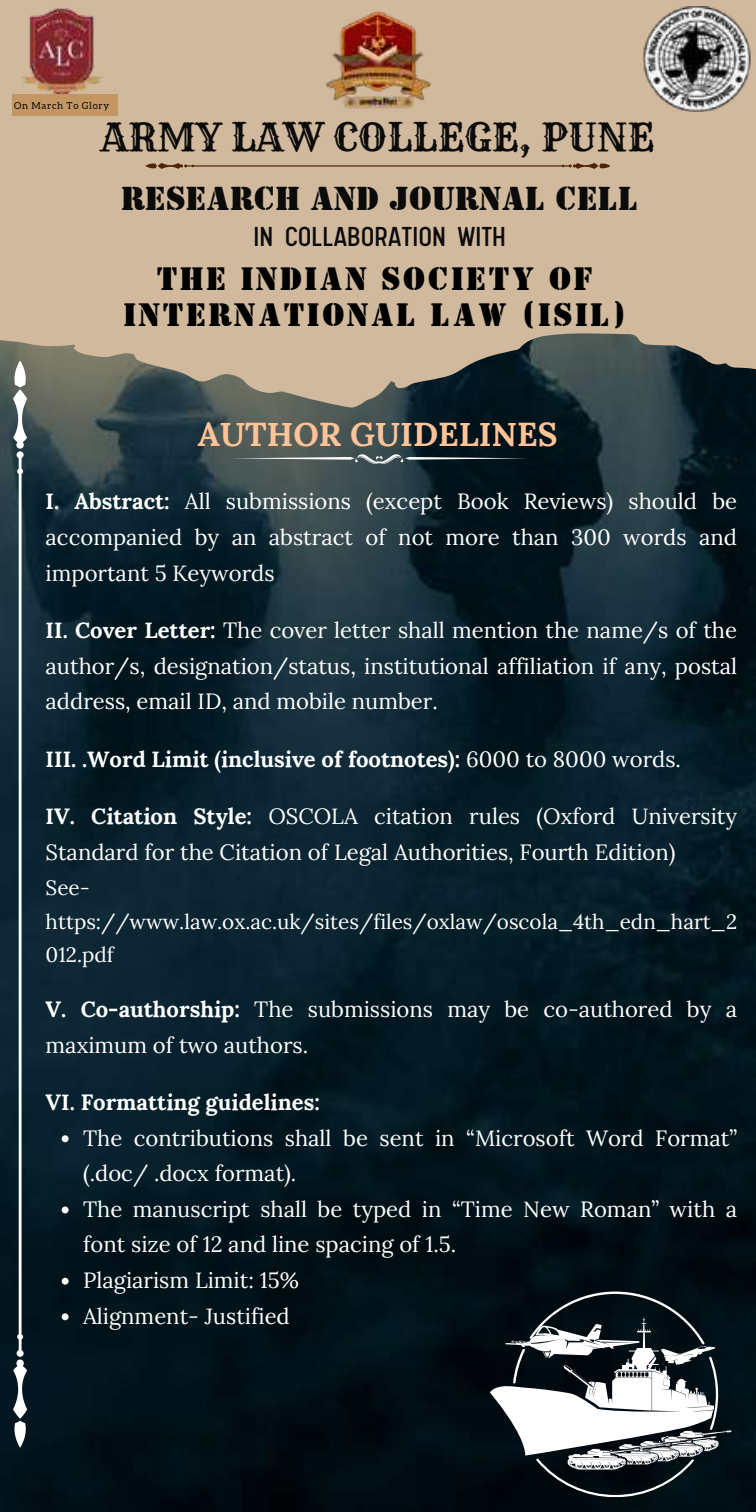
<style>
.page{position:relative;width:756px;height:1512px;background:#fff}
.page>*{position:absolute;margin:0;border:0;box-sizing:border-box;transform-origin:0 0}
.t1{font:38.15px "Rye";color:#0b0b0b}
.t2{font:700 33.25px "Lora";color:#ffc398}
.t3{font:32.9px "Stencil BT";color:#0b0b0b}
.t4{font:32.2px/36.8px "Stencil BT";letter-spacing:.07em;color:#000;text-align:center}
.t5{font:30.8px "Calps Sans";color:#0b0b0b}
.t6{font:22.05px/35.7px "Lora";color:#fff}
.t7{font:700 22.05px "Lora";color:#fff}
.t8{font:20.65px/33.2px "Lora";color:#fff}
.t9{font:9.8px "Aleo";letter-spacing:.07em;color:#0b0b0b}
.s1{font-weight:700}
.s2{font-weight:400}
</style>
<div class="page">
<img style="left:0;top:408px;width:756px;height:1104px">
<svg style="left:62px;top:1135px;width:7px;height:7px"></svg>
<svg style="left:62px;top:1207px;width:7px;height:6px"></svg>
<svg style="left:62px;top:1278px;width:7px;height:7px"></svg>
<svg style="left:62px;top:1313px;width:7px;height:7px"></svg>
<svg style="left:13px;top:408px;width:14px;height:1040px"></svg>
<svg style="left:0;top:0;width:756px;height:408px;background:#beab92"></svg>
<img style="left:9px;top:6px;width:105px;height:94px">
<img style="left:321px;top:2px;width:113px;height:113px">
<div style="left:12px;top:95px;width:106px;height:21px;background:#c49663"></div>
<svg style="left:145px;top:163px;width:465px;height:6px;background:#af9174"></svg>
<svg style="left:490px;top:1292px;width:241px;height:204px"></svg>
<img style="left:638px;top:6px;width:118px;height:105px">
<svg style="left:231px;top:454px;width:298px;height:10px;background:#4c595c"></svg>
<p class="t9" style="left:14px;top:100px;width:96px">On March To Glory</p>
<h1 class="t1" style="left:101px;top:114px;width:555px">ARMY LAW COLLEGE, PUNE</h1>
<h3 class="t3" style="left:121px;top:178px;width:519px">RESEARCH AND JOURNAL CELL</h3>
<h3 class="t5" style="left:254px;top:223px;width:254px">IN COLLABORATION WITH</h3>
<h3 class="t4" style="left:123px;top:259px;width:505px">THE INDIAN SOCIETY OF<br>INTERNATIONAL LAW (ISIL)</h3>
<h2 class="t2" style="left:198px;top:413px;width:361px">AUTHOR GUIDELINES</h2>
<p class="t6" style="left:46px;top:483px;width:693px;text-align:justify"><span class="s1">I. Abstract:</span> All submissions (except Book Reviews) should be accompanied by an abstract of not more than 300 words and important 5 Keywords</p>
<p class="t6" style="left:46px;top:612px;width:693px;text-align:justify"><span class="s1">II. Cover Letter:</span> The cover letter shall mention the name/s of the author/s, designation/status, institutional affiliation if any, postal address, email ID, and mobile number.</p>
<p class="t7" style="left:46px;top:744px;width:637px">III. .Word Limit (inclusive of footnotes): <span class="s2">6000 to 8000 words.</span></p>
<p class="t6" style="left:46px;top:798px;width:693px"><span class="s1">IV. Citation Style:</span> OSCOLA citation rules (Oxford University<br>Standard for the Citation of Legal Authorities, Fourth Edition)</p>
<p class="t8" style="left:46px;top:871px;width:693px">See&shy;https://www.law.ox.ac.uk/sites/files/oxlaw/oscola_4th_edn_hart_2<br>012.pdf</p>
<p class="t6" style="left:46px;top:991px;width:693px"><span class="s1">V. Co-authorship:</span> The submissions may be co-authored by a maximum of two authors.</p>
<p class="t7" style="left:46px;top:1088px;width:276px">VI. Formatting guidelines:</p>
<p class="t6" style="left:83px;top:1120px;width:656px">The contributions shall be sent in “Microsoft Word Format” (.doc/ .docx format).<br>The manuscript shall be typed in “Time New Roman” with a font size of 12 and line spacing of 1.5.<br>Plagiarism Limit: 15%<br>Alignment- Justified</p>
</div>
